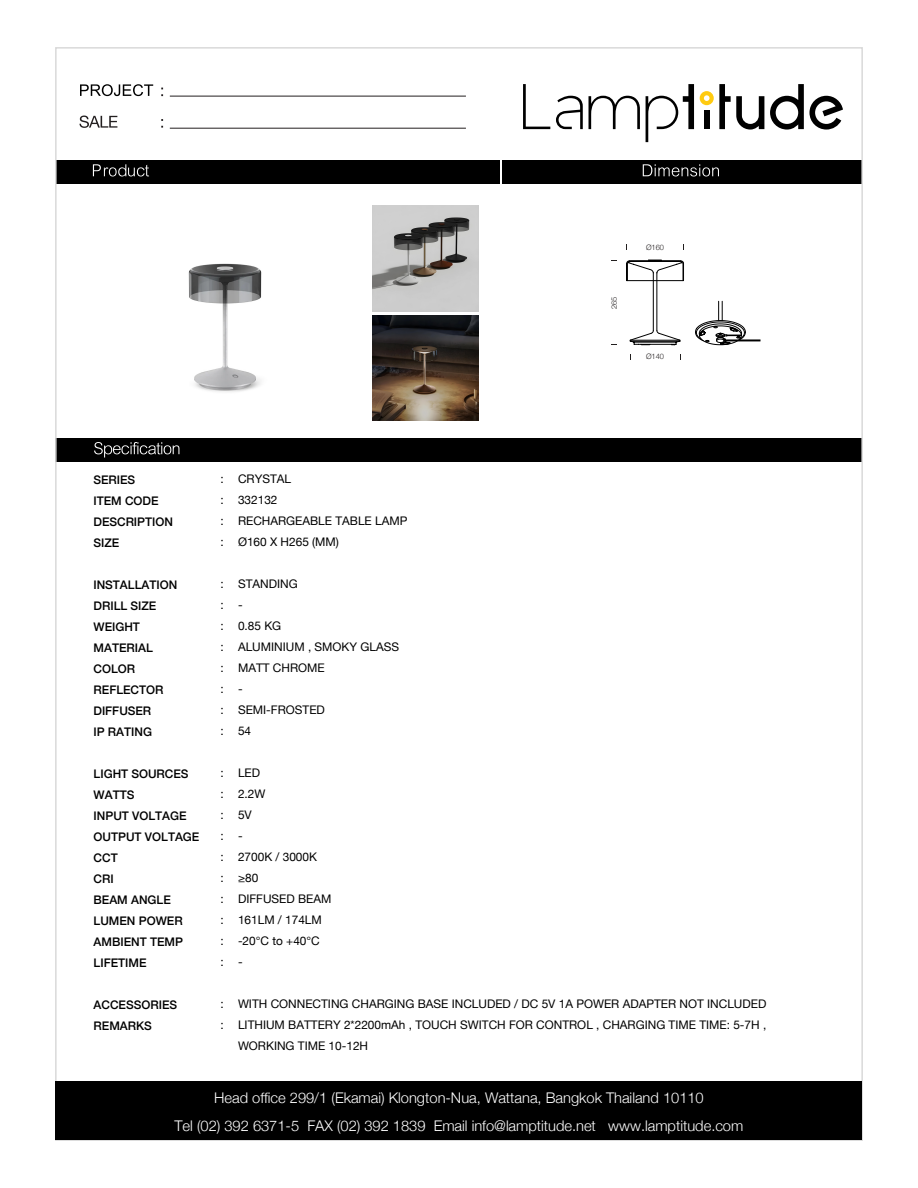
<style>
.page{position:relative;width:918px;height:1188px;background:#fff}
.page>*{position:absolute;margin:0;border:0;box-sizing:border-box;transform-origin:0 0}
.t1{font:300 14.7px/27.8px "Helvetica Neue";letter-spacing:-.005em;color:#fff;text-align:center}
.t2{font:11.85px/21px "Helvetica Neue";color:#000;text-align:justify}
.t3{font:500 11.85px/21px "Helvetica Neue";color:#000}
.t4{font:300 7.5px "Helvetica Neue";color:#231f20}
</style>
<div class="page">
<div style="left:56px;top:438px;width:806px;height:23px;background:#000"></div>
<div style="left:503px;top:160px;width:359px;height:23px;background:#000"></div>
<div style="left:56px;top:160px;width:444px;height:23px;background:#000"></div>
<svg style="left:93px;top:164px;width:56px;height:12px"></svg>
<svg style="left:643px;top:164px;width:76px;height:12px"></svg>
<svg style="left:94px;top:442px;width:85px;height:16px"></svg>
<svg style="left:80px;top:116px;width:37px;height:12px"></svg>
<hr style="left:170px;top:96px;width:296px;height:1px;background:#231f20">
<hr style="left:170px;top:128px;width:296px;height:1px;background:#231f20">
<svg style="left:80px;top:84px;width:73px;height:12px"></svg>
<div style="left:56px;top:1081px;width:806px;height:59px;background:#000"></div>
<svg style="left:523px;top:84px;width:27px;height:45px"></svg>
<svg style="left:589px;top:96px;width:51px;height:33px"></svg>
<svg style="left:556px;top:96px;width:27px;height:33px"></svg>
<svg style="left:646px;top:84px;width:48px;height:58px"></svg>
<svg style="left:700px;top:84px;width:64px;height:46px"></svg>
<svg style="left:770px;top:84px;width:73px;height:46px"></svg>
<img style="left:188px;top:263px;width:74px;height:129px">
<img style="left:373px;top:206px;width:105px;height:105px">
<img style="left:373px;top:315px;width:105px;height:106px">
<hr style="left:725px;top:340px;width:35px;height:1px;background:#000">
<hr style="left:725px;top:341px;width:35px;height:1px;background:#000">
<svg style="left:695px;top:301px;width:51px;height:44px"></svg>
<svg style="left:626px;top:260px;width:58px;height:86px"></svg>
<p class="t4" style="left:608px;top:309px;width:14px;rotate:-90deg">265</p>
<p class="t4" style="left:646px;top:241px;width:20px">Ø160</p>
<p class="t4" style="left:646px;top:351px;width:20px">Ø140</p>
<p class="t3" style="left:94px;top:469px;width:81px">SERIES<br>ITEM CODE<br>DESCRIPTION<br>SIZE</p>
<p class="t3" style="left:94px;top:574px;width:85px">INSTALLATION<br>DRILL SIZE<br>WEIGHT<br>MATERIAL<br>COLOR<br>REFLECTOR<br>DIFFUSER<br>IP RATING</p>
<p class="t3" style="left:94px;top:763px;width:107px">LIGHT SOURCES<br>WATTS<br>INPUT VOLTAGE<br>OUTPUT VOLTAGE<br>CCT<br>CRI<br>BEAM ANGLE<br>LUMEN POWER<br>AMBIENT TEMP<br>LIFETIME</p>
<p class="t3" style="left:94px;top:994px;width:85px">ACCESSORIES<br>REMARKS</p>
<p class="t2" style="left:221px;top:469px;width:5px">: : : :</p>
<p class="t2" style="left:221px;top:574px;width:5px">: : : : : : : :</p>
<p class="t2" style="left:221px;top:763px;width:5px">: : : : : : : : : :</p>
<p class="t2" style="left:221px;top:994px;width:5px">: :</p>
<p class="t2" style="left:238px;top:469px;width:171px;text-align:left">CRYSTAL<br>332132<br>RECHARGEABLE TABLE LAMP<br>Ø160 X H265 (MM)</p>
<p class="t2" style="left:238px;top:574px;width:163px;text-align:left">STANDING<br>-<br>0.85 KG<br>ALUMINIUM , SMOKY GLASS<br>MATT CHROME<br>-<br>SEMI-FROSTED<br>54</p>
<p class="t2" style="left:238px;top:763px;width:95px;text-align:left">LED<br>2.2W<br>5V<br>-<br>2700K / 3000K ≥80<br>DIFFUSED BEAM<br>161LM / 174LM -20°C to +40°C<br>-</p>
<p class="t2" style="left:238px;top:994px;width:530px">WITH CONNECTING CHARGING BASE INCLUDED / DC 5V 1A POWER ADAPTER NOT INCLUDED LITHIUM BATTERY 2*2200mAh , TOUCH SWITCH FOR CONTROL , CHARGING TIME TIME: 5-7H , WORKING TIME 10-12H</p>
<p class="t1" style="left:175px;top:1083px;width:570px">Head office 299/1 (Ekamai) Klongton-Nua, Wattana, Bangkok Thailand 10110<br>Tel (02) 392 6371-5 FAX (02) 392 1839 Email info@lamptitude.net www.lamptitude.com</p>
</div>
